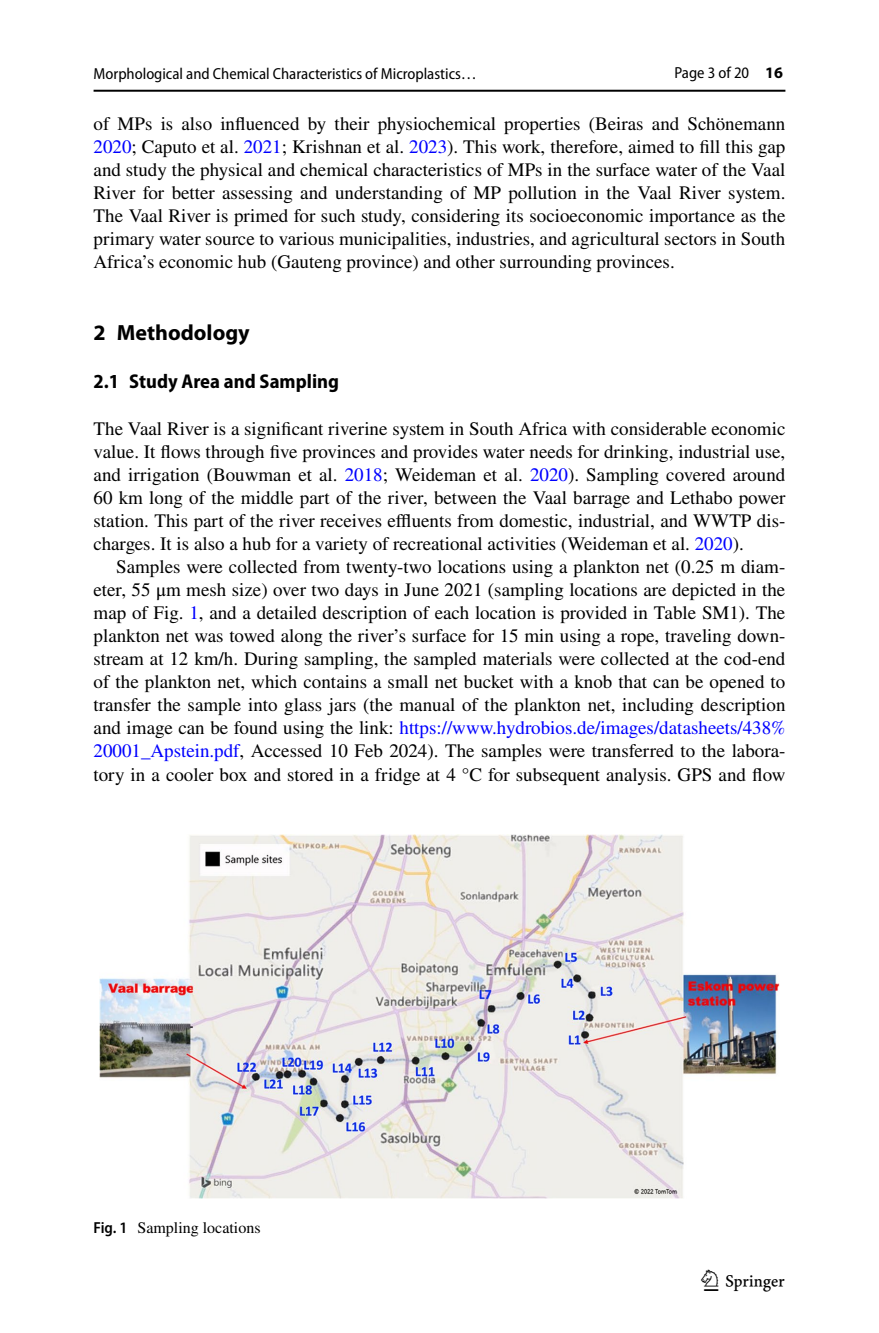
<style>
.page{position:relative;width:879px;height:1333px;background:#fff}
.page>*{position:absolute;margin:0;border:0;box-sizing:border-box;transform-origin:0 0}
.t1{font:30px "Springnew Regular 3";color:#000}
.t2{font:700 22px "Myriad Pro";color:#000}
.t3{font:700 semi-condensed 20px "Myriad Pro";color:#000}
.t4{font:19px/23px "STIX";color:#000;text-align:justify}
.t5{font:16px "Myriad Pro Semi Cn 3";color:#000}
.t6{font:16px "STIX";color:#000}
.t7{font:semi-condensed 16px "Myriad Pro";color:#000}
.s1{font-weight:700;font-stretch:normal}
.s2{color:#00f}
.s3{font-family:"Myriad Pro";font-weight:600;font-stretch:semi-condensed}
</style>
<div class="page">
<hr style="left:94px;top:90px;width:691px;height:2px;background:#000">
<img style="left:99px;top:834px;width:681px;height:364px">
<p class="t7" style="left:674px;top:64px;width:110px">Page 3 of 20 <span class="s1">16</span></p>
<p class="t4" style="left:94px;top:113px;width:693px">of MPs is also influenced by their physiochemical properties (Beiras and Schönemann <span class="s2">2020</span>; Caputo et al. <span class="s2">2021</span>; Krishnan et al. <span class="s2">2023</span>). This work, therefore, aimed to fill this gap and study the physical and chemical characteristics of MPs in the surface water of the Vaal River for better assessing and understanding of MP pollution in the Vaal River system.<br>The Vaal River is primed for such study, considering its socioeconomic importance as the primary water source to various municipalities, industries, and agricultural sectors in South Africa’s economic hub (Gauteng province) and other surrounding provinces.</p>
<p class="t5" style="left:94px;top:65px;width:385px">Morphological and Chemical Characteristics of Microplastics…</p>
<p class="t2" style="left:94px;top:318px;width:158px">2 Methodology</p>
<p class="t3" style="left:94px;top:370px;width:247px">2.1 Study Area and Sampling</p>
<p class="t4" style="left:94px;top:418px;width:693px">The Vaal River is a significant riverine system in South Africa with considerable economic value. It flows through five provinces and provides water needs for drinking, industrial use, and irrigation (Bouwman et al. <span class="s2">2018</span>; Weideman et al. <span class="s2">2020</span>). Sampling covered around 60 km long of the middle part of the river, between the Vaal barrage and Lethabo power station. This part of the river receives effluents from domestic, industrial, and WWTP dis&shy;charges. It is also a hub for a variety of recreational activities (Weideman et al. <span class="s2">2020</span>).</p>
<p class="t4" style="left:94px;top:556px;width:693px;text-indent:23px">Samples were collected from twenty-two locations using a plankton net (0.25 m diam&shy;eter, 55 μm mesh size) over two days in June 2021 (sampling locations are depicted in the map of Fig. <span class="s2">1</span>, and a detailed description of each location is provided in Table SM1). The plankton net was towed along the river’s surface for 15 min using a rope, traveling down&shy;stream at 12 km/h. During sampling, the sampled materials were collected at the cod-end of the plankton net, which contains a small net bucket with a knob that can be opened to transfer the sample into glass jars (the manual of the plankton net, including description and image can be found using the link: <span class="s2">https://www.hydrobios.de/images/datasheets/438% 20001_Apstein.pdf</span>, Accessed 10 Feb 2024). The samples were transferred to the labora&shy;tory in a cooler box and stored in a fridge at 4 °C for subsequent analysis. GPS and flow</p>
<p class="t6" style="left:94px;top:1216px;width:169px"><span class="s3">Fig. 1</span> Sampling locations</p>
<h1 class="t1" style="left:704px;top:1269px;width:83px">1 3</h1>
</div>
